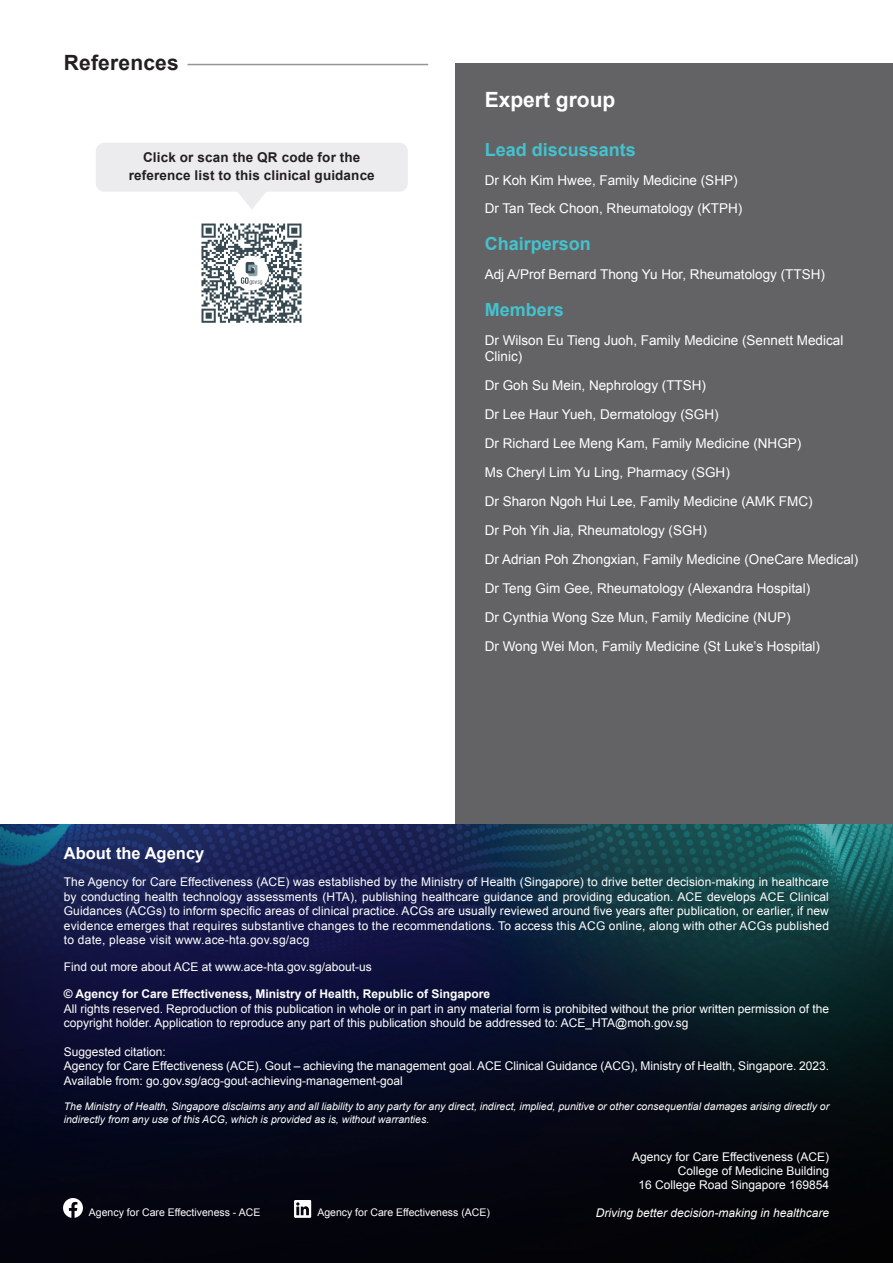
<style>
.page{position:relative;width:893px;height:1263px;background:#fff}
.page>*{position:absolute;margin:0;border:0;box-sizing:border-box;transform-origin:0 0}
.Expert_Group{font:700 21px "Arial";color:#fff}
.Headers_Purple{font:700 21px "Arial";letter-spacing:.01em;color:#231f20}
.Expert_Group-2{font:700 18px "Arial";color:#44c2ce}
.List_Paragraph{font:700 16.5px "Arial";color:#fff}
.Expert_Group-3{font:13.5px/16.2px "Arial";color:#fff}
.Body{font:700 13.5px/17.2px "Arial";letter-spacing:.01em;color:#231f20;text-align:center}
.List_Paragraph-2{font:12px/14.4px "Arial";color:#fff}
.List_Paragraph-3{font:700 12px "Arial";color:#fff}
.List_Paragraph-4{font:italic 12px "Arial";color:#fff}
.List_Paragraph-5{font:italic 10.5px/12.6px "Arial";color:#fff}
.List_Paragraph-6{font:10.5px "Arial";color:#fff}
</style>
<div class="page">
<div style="left:455px;top:64px;width:438px;height:778px;background:#636366"></div>
<div style="left:0;top:822px;width:893px;height:441px;background:#231f20;opacity:.75"></div>
<div style="left:96px;top:143px;width:312px;height:49px;background:#ececee;border-radius:9px"></div>
<svg style="left:238px;top:192px;width:28px;height:17px"></svg>
<hr style="left:187px;top:64px;width:241px;height:1px;background:#939598">
<img style="left:201px;top:223px;width:101px;height:100px">
<img style="left:64px;top:1198px;width:18px;height:19px">
<img style="left:294px;top:1200px;width:18px;height:17px">
<p class="Headers_Purple" style="left:64px;top:49px;width:117px">References</p>
<p class="Body" style="left:129px;top:150px;width:248px">Click or scan the QR code for the reference list to this clinical guidance</p>
<p class="Expert_Group" style="left:485px;top:85px;width:132px">Expert group</p>
<p class="Expert_Group-2" style="left:485px;top:137px;width:153px">Lead discussants</p>
<p class="Expert_Group-3" style="left:485px;top:172px;width:254px">Dr Koh Kim Hwee, Family Medicine (SHP)</p>
<p class="Expert_Group-3" style="left:485px;top:201px;width:259px">Dr Tan Teck Choon, Rheumatology (KTPH)</p>
<p class="Expert_Group-2" style="left:485px;top:232px;width:108px">Chairperson</p>
<p class="Expert_Group-3" style="left:485px;top:266px;width:342px">Adj A/Prof Bernard Thong Yu Hor, Rheumatology (TTSH)</p>
<p class="Expert_Group-2" style="left:485px;top:298px;width:81px">Members</p>
<p class="Expert_Group-3" style="left:485px;top:332px;width:360px">Dr Wilson Eu Tieng Juoh, Family Medicine (Sennett Medical<br>Clinic)</p>
<p class="Expert_Group-3" style="left:485px;top:377px;width:223px">Dr Goh Su Mein, Nephrology (TTSH)</p>
<p class="Expert_Group-3" style="left:485px;top:406px;width:235px">Dr Lee Haur Yueh, Dermatology (SGH)</p>
<p class="Expert_Group-3" style="left:485px;top:435px;width:318px">Dr Richard Lee Meng Kam, Family Medicine (NHGP)</p>
<p class="Expert_Group-3" style="left:485px;top:464px;width:247px">Ms Cheryl Lim Yu Ling, Pharmacy (SGH)</p>
<p class="Expert_Group-3" style="left:485px;top:493px;width:329px">Dr Sharon Ngoh Hui Lee, Family Medicine (AMK FMC)</p>
<p class="Expert_Group-3" style="left:485px;top:522px;width:224px">Dr Poh Yih Jia, Rheumatology (SGH)</p>
<p class="Expert_Group-3" style="left:485px;top:551px;width:375px">Dr Adrian Poh Zhongxian, Family Medicine (OneCare Medical)</p>
<p class="Expert_Group-3" style="left:485px;top:580px;width:327px">Dr Teng Gim Gee, Rheumatology (Alexandra Hospital)</p>
<p class="Expert_Group-3" style="left:485px;top:609px;width:307px">Dr Cynthia Wong Sze Mun, Family Medicine (NUP)</p>
<p class="Expert_Group-3" style="left:485px;top:638px;width:337px">Dr Wong Wei Mon, Family Medicine (St Luke’s Hospital)</p>
<p class="List_Paragraph" style="left:64px;top:843px;width:142px">About the Agency</p>
<p class="List_Paragraph-2" style="left:64px;top:875px;width:767px;text-align:justify">The Agency for Care Effectiveness (ACE) was established by the Ministry of Health (Singapore) to drive better decision-making in healthcare by conducting health technology assessments (HTA), publishing healthcare guidance and providing education. ACE develops ACE Clinical Guidances (ACGs) to inform specific areas of clinical practice. ACGs are usually reviewed around five years after publication, or earlier, if new evidence emerges that requires substantive changes to the recommendations. To access this ACG online, along with other ACGs published to date, please visit www.ace-hta.gov.sg/acg</p>
<p class="List_Paragraph-2" style="left:64px;top:960px;width:309px">Find out more about ACE at www.ace-hta.gov.sg/about-us</p>
<p class="List_Paragraph-3" style="left:64px;top:986px;width:428px">© Agency for Care Effectiveness, Ministry of Health, Republic of Singapore</p>
<p class="List_Paragraph-2" style="left:64px;top:1001px;width:767px">All rights reserved. Reproduction of this publication in whole or in part in any material form is prohibited without the prior written permission of the copyright holder. Application to reproduce any part of this publication should be addressed to: ACE_HTA@moh.gov.sg</p>
<p class="List_Paragraph-2" style="left:64px;top:1045px;width:104px">Suggested citation:</p>
<p class="List_Paragraph-2" style="left:64px;top:1059px;width:767px">Agency for Care Effectiveness (ACE). Gout – achieving the management goal. ACE Clinical Guidance (ACG), Ministry of Health, Singapore. 2023.<br>Available from: go.gov.sg/acg-gout-achieving-management-goal</p>
<p class="List_Paragraph-5" style="left:64px;top:1100px;width:767px">The Ministry of Health, Singapore disclaims any and all liability to any party for any direct, indirect, implied, punitive or other consequential damages arising directly or indirectly from any use of this ACG, which is provided as is, without warranties.</p>
<p class="List_Paragraph-2" style="left:632px;top:1149px;width:199px;text-align:right">Agency for Care Effectiveness (ACE)<br>College of Medicine Building<br>16 College Road Singapore 169854</p>
<p class="List_Paragraph-6" style="left:89px;top:1205px;width:173px">Agency for Care Effectiveness - ACE</p>
<p class="List_Paragraph-6" style="left:317px;top:1205px;width:174px">Agency for Care Effectiveness (ACE)</p>
<p class="List_Paragraph-4" style="left:596px;top:1204px;width:235px">Driving better decision-making in healthcare</p>
</div>
